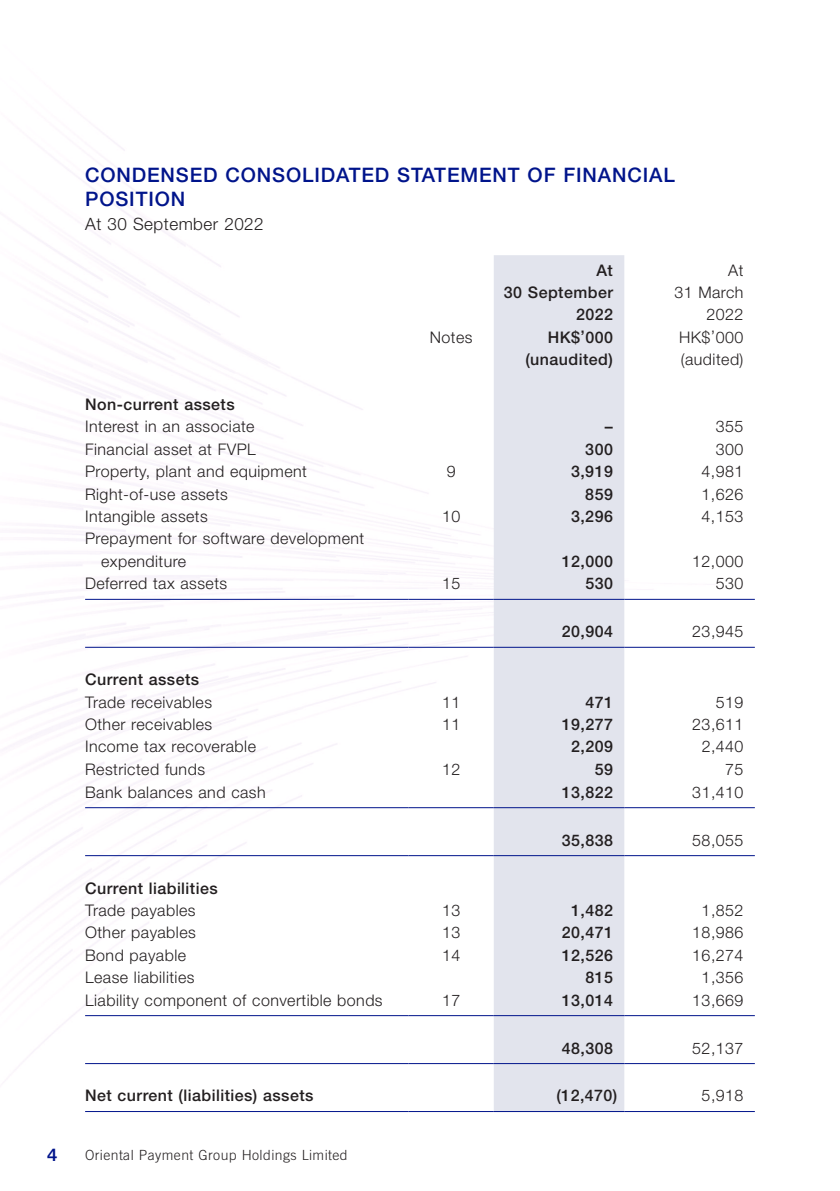
<style>
.page{position:relative;width:840px;height:1191px;background:#fff}
.page>*{position:absolute;margin:0;border:0;box-sizing:border-box;transform-origin:0 0}
.t1{font:500 20px/24px "Helvetica Neue LT Std";letter-spacing:.045em;color:#00148b}
.t2{font:300 17px "Helvetica Neue LT Std";letter-spacing:.03em;color:#231f20}
.t3{font:17px "Trade Gothic LT Std Bd 2";color:#00148b}
.t4{font:300 16px/22.4px "Helvetica Neue LT Std";letter-spacing:.03em;color:#231f20;text-align:right}
.t5{font:500 16px/22.4px "Helvetica Neue LT Std";letter-spacing:.03em;color:#231f20;text-align:right}
.t6{font:300 14px "Trade Gothic LT Std";letter-spacing:.03em;color:#231f20}
</style>
<div class="page">
<img style="left:4px;top:133px;width:751px;height:980px">
<div style="left:493px;top:255px;width:131px;height:856px;background:#e2e4ed"></div>
<hr style="left:85px;top:599px;width:323px;height:1px;background:#00148b">
<hr style="left:408px;top:599px;width:85px;height:1px;background:#00148b">
<hr style="left:493px;top:599px;width:131px;height:1px;background:#00148b">
<hr style="left:624px;top:599px;width:130px;height:1px;background:#00148b">
<hr style="left:85px;top:647px;width:323px;height:1px;background:#00148b">
<hr style="left:408px;top:647px;width:85px;height:1px;background:#00148b">
<hr style="left:493px;top:647px;width:131px;height:1px;background:#00148b">
<hr style="left:624px;top:647px;width:130px;height:1px;background:#00148b">
<hr style="left:85px;top:807px;width:323px;height:1px;background:#00148b">
<hr style="left:408px;top:807px;width:85px;height:1px;background:#00148b">
<hr style="left:493px;top:807px;width:131px;height:1px;background:#00148b">
<hr style="left:624px;top:807px;width:130px;height:1px;background:#00148b">
<hr style="left:85px;top:855px;width:323px;height:1px;background:#00148b">
<hr style="left:408px;top:855px;width:85px;height:1px;background:#00148b">
<hr style="left:493px;top:855px;width:131px;height:1px;background:#00148b">
<hr style="left:624px;top:855px;width:130px;height:1px;background:#00148b">
<hr style="left:85px;top:1015px;width:323px;height:1px;background:#00148b">
<hr style="left:408px;top:1015px;width:85px;height:1px;background:#00148b">
<hr style="left:493px;top:1015px;width:131px;height:1px;background:#00148b">
<hr style="left:624px;top:1015px;width:130px;height:1px;background:#00148b">
<hr style="left:85px;top:1063px;width:323px;height:1px;background:#00148b">
<hr style="left:408px;top:1063px;width:85px;height:1px;background:#00148b">
<hr style="left:493px;top:1063px;width:131px;height:1px;background:#00148b">
<hr style="left:624px;top:1063px;width:130px;height:1px;background:#00148b">
<hr style="left:85px;top:1111px;width:323px;height:1px;background:#00148b">
<hr style="left:408px;top:1111px;width:85px;height:1px;background:#00148b">
<hr style="left:493px;top:1111px;width:131px;height:1px;background:#00148b">
<hr style="left:624px;top:1111px;width:130px;height:1px;background:#00148b">
<p class="t1" style="left:85px;top:163px;width:591px">CONDENSED CONSOLIDATED STATEMENT OF FINANCIAL<br>POSITION</p>
<p class="t2" style="left:85px;top:214px;width:180px">At 30 September 2022</p>
<p class="t5" style="left:503px;top:258px;width:111px">At<br>30 September<br>2022</p>
<p class="t4" style="left:674px;top:258px;width:71px">At<br>31 March<br>2022</p>
<p class="t4" style="left:429px;top:325px;width:44px">Notes</p>
<p class="t5" style="left:547px;top:326px;width:67px">HK$’000</p>
<p class="t4" style="left:678px;top:325px;width:66px">HK$’000</p>
<p class="t5" style="left:525px;top:348px;width:89px">(unaudited)</p>
<p class="t4" style="left:680px;top:348px;width:64px">(audited)</p>
<p class="t5" style="left:85px;top:393px;width:151px">Non-current assets</p>
<p class="t4" style="left:85px;top:415px;width:171px">Interest in an associate</p>
<p class="t5" style="left:604px;top:415px;width:9px">–</p>
<p class="t4" style="left:715px;top:415px;width:29px">355</p>
<p class="t4" style="left:85px;top:437px;width:172px">Financial asset at FVPL</p>
<p class="t5" style="left:585px;top:438px;width:29px">300</p>
<p class="t4" style="left:715px;top:437px;width:29px">300</p>
<p class="t4" style="left:85px;top:460px;width:223px">Property, plant and equipment</p>
<p class="t4" style="left:446px;top:460px;width:10px">9</p>
<p class="t5" style="left:570px;top:460px;width:43px">3,919</p>
<p class="t4" style="left:701px;top:460px;width:43px">4,981</p>
<p class="t4" style="left:85px;top:482px;width:144px">Right-of-use assets</p>
<p class="t5" style="left:585px;top:482px;width:29px">859</p>
<p class="t4" style="left:701px;top:482px;width:43px">1,626</p>
<p class="t4" style="left:85px;top:505px;width:124px">Intangible assets</p>
<p class="t4" style="left:442px;top:505px;width:20px">10</p>
<p class="t5" style="left:570px;top:505px;width:43px">3,296</p>
<p class="t4" style="left:701px;top:505px;width:43px">4,153</p>
<p class="t4" style="left:101px;top:527px;width:264px;text-align:left;text-indent:-16px">Prepayment for software development expenditure</p>
<p class="t5" style="left:561px;top:550px;width:53px">12,000</p>
<p class="t4" style="left:692px;top:549px;width:53px">12,000</p>
<p class="t4" style="left:85px;top:572px;width:144px">Deferred tax assets</p>
<p class="t4" style="left:442px;top:572px;width:20px">15</p>
<p class="t5" style="left:585px;top:572px;width:29px">530</p>
<p class="t4" style="left:715px;top:572px;width:29px">530</p>
<p class="t5" style="left:561px;top:620px;width:53px">20,904</p>
<p class="t4" style="left:692px;top:620px;width:53px">23,945</p>
<p class="t5" style="left:85px;top:668px;width:115px">Current assets</p>
<p class="t4" style="left:85px;top:690px;width:128px">Trade receivables</p>
<p class="t4" style="left:442px;top:690px;width:20px">11</p>
<p class="t5" style="left:585px;top:690px;width:29px">471</p>
<p class="t4" style="left:715px;top:690px;width:29px">519</p>
<p class="t4" style="left:85px;top:713px;width:129px">Other receivables</p>
<p class="t4" style="left:442px;top:713px;width:20px">11</p>
<p class="t5" style="left:561px;top:713px;width:53px">19,277</p>
<p class="t4" style="left:692px;top:713px;width:53px">23,611</p>
<p class="t4" style="left:85px;top:735px;width:172px">Income tax recoverable</p>
<p class="t5" style="left:570px;top:735px;width:43px">2,209</p>
<p class="t4" style="left:701px;top:735px;width:43px">2,440</p>
<p class="t4" style="left:85px;top:758px;width:121px">Restricted funds</p>
<p class="t4" style="left:442px;top:758px;width:20px">12</p>
<p class="t5" style="left:594px;top:758px;width:20px">59</p>
<p class="t4" style="left:724px;top:758px;width:20px">75</p>
<p class="t4" style="left:85px;top:780px;width:182px">Bank balances and cash</p>
<p class="t5" style="left:561px;top:780px;width:53px">13,822</p>
<p class="t4" style="left:692px;top:780px;width:53px">31,410</p>
<p class="t5" style="left:561px;top:828px;width:53px">35,838</p>
<p class="t4" style="left:692px;top:828px;width:53px">58,055</p>
<p class="t5" style="left:85px;top:876px;width:134px">Current liabilities</p>
<p class="t4" style="left:85px;top:898px;width:112px">Trade payables</p>
<p class="t4" style="left:442px;top:898px;width:20px">13</p>
<p class="t5" style="left:570px;top:899px;width:43px">1,482</p>
<p class="t4" style="left:701px;top:898px;width:43px">1,852</p>
<p class="t4" style="left:85px;top:921px;width:112px">Other payables</p>
<p class="t4" style="left:442px;top:921px;width:20px">13</p>
<p class="t5" style="left:561px;top:921px;width:53px">20,471</p>
<p class="t4" style="left:692px;top:921px;width:53px">18,986</p>
<p class="t4" style="left:85px;top:943px;width:102px">Bond payable</p>
<p class="t4" style="left:442px;top:943px;width:20px">14</p>
<p class="t5" style="left:561px;top:943px;width:53px">12,526</p>
<p class="t4" style="left:692px;top:943px;width:53px">16,274</p>
<p class="t4" style="left:85px;top:966px;width:111px">Lease liabilities</p>
<p class="t5" style="left:585px;top:966px;width:29px">815</p>
<p class="t4" style="left:701px;top:966px;width:43px">1,356</p>
<p class="t4" style="left:85px;top:988px;width:299px">Liability component of convertible bonds</p>
<p class="t4" style="left:442px;top:988px;width:20px">17</p>
<p class="t5" style="left:561px;top:988px;width:53px">13,014</p>
<p class="t4" style="left:692px;top:988px;width:53px">13,669</p>
<p class="t5" style="left:561px;top:1036px;width:53px">48,308</p>
<p class="t4" style="left:692px;top:1036px;width:53px">52,137</p>
<p class="t5" style="left:85px;top:1084px;width:230px">Net current (liabilities) assets</p>
<p class="t5" style="left:556px;top:1084px;width:62px">(12,470)</p>
<p class="t4" style="left:701px;top:1084px;width:43px">5,918</p>
<p class="t3" style="left:47px;top:1144px;width:12px">4</p>
<p class="t6" style="left:85px;top:1146px;width:264px">Oriental Payment Group Holdings Limited</p>
</div>
